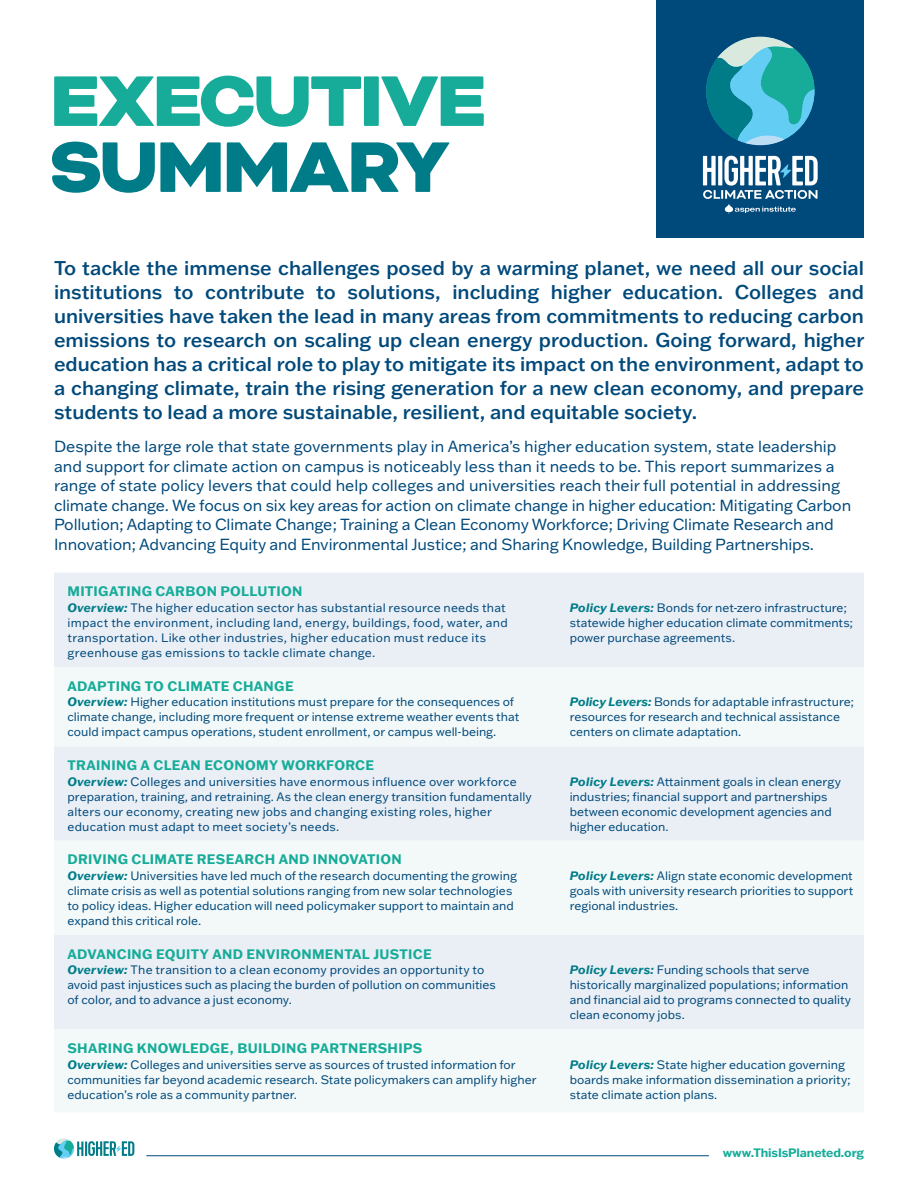
<style>
.page{position:relative;width:918px;height:1188px;background:#fff}
.page>*{position:absolute;margin:0;border:0;box-sizing:border-box;transform-origin:0 0}
.t1{font:900 82.5px "Bicyclette";letter-spacing:-.035em;color:#16ac99}
.t2{font:900 82.5px "Bicyclette";letter-spacing:-.04em;color:#007c89}
.t3{font:500 19.5px/24px "Franklin Gothic ATF";color:#00497b;text-align:justify}
.t4{font:15.75px/19.5px "Franklin Gothic ATF";letter-spacing:-.01em;color:#00497b}
.t5{font:700 13.5px "Franklin Gothic ATF";letter-spacing:.025em;color:#16ac99}
.t6{font:12px/15px "Franklin Gothic ATF";color:#00497b}
.t7{font:12px/15px "Franklin Gothic ATF";letter-spacing:.025em;color:#00497b}
.t8{font:700 12px "Franklin Gothic ATF";letter-spacing:-.01em;color:#16ac99}
.s1{font-weight:700;font-style:italic;color:#007c89}
</style>
<div class="page">
<div style="left:657px;top:0;width:207px;height:238px;background:#00497b"></div>
<svg style="left:706px;top:37px;width:109px;height:108px"></svg>
<svg style="left:703px;top:156px;width:115px;height:58px"></svg>
<div style="left:54px;top:573px;width:810px;height:94px;background:#eaeff5"></div>
<svg style="left:54px;top:667px;width:810px;height:445px;fill:#f3f9f8"></svg>
<hr style="left:146px;top:1155px;width:563px;height:1px;background:#00497b">
<svg style="left:54px;top:1139px;width:80px;height:20px"></svg>
<h1 class="t1" style="left:50px;top:52px;width:438px">EXECUTIVE</h1>
<h1 class="t2" style="left:50px;top:118px;width:402px">SUMMARY</h1>
<p class="t3" style="left:54px;top:256px;width:812px">To tackle the immense challenges posed by a warming planet, we need all our social institutions to contribute to solutions, including higher education. Colleges and universities have taken the lead in many areas from commitments to reducing carbon emissions to research on scaling up clean energy production. Going forward, higher education has a critical role to play to mitigate its impact on the environment, adapt to a changing climate, train the rising generation for a new clean economy, and prepare students to lead a more sustainable, resilient, and equitable society.</p>
<p class="t4" style="left:54px;top:436px;width:799px">Despite the large role that state governments play in America’s higher education system, state leadership and support for climate action on campus is noticeably less than it needs to be. This report summarizes a range of state policy levers that could help colleges and universities reach their full potential in addressing climate change. We focus on six key areas for action on climate change in higher education: Mitigating Carbon Pollution; Adapting to Climate Change; Training a Clean Economy Workforce; Driving Climate Research and Innovation; Advancing Equity and Environmental Justice; and Sharing Knowledge, Building Partnerships.</p>
<p class="t5" style="left:68px;top:582px;width:236px">MITIGATING CARBON POLLUTION</p>
<p class="t7" style="left:68px;top:600px;width:442px"><span class="s1">Overview:</span> The higher education sector has substantial resource needs that impact the environment, including land, energy, buildings, food, water, and transportation. Like other industries, higher education must reduce its greenhouse gas emissions to tackle climate change.</p>
<p class="t6" style="left:570px;top:600px;width:285px"><span class="s1">Policy Levers:</span> Bonds for net-zero infrastructure; statewide higher education climate commitments; power purchase agreements.</p>
<p class="t5" style="left:68px;top:677px;width:228px">ADAPTING TO CLIMATE CHANGE</p>
<p class="t6" style="left:67px;top:694px;width:453px"><span class="s1">Overview:</span> Higher education institutions must prepare for the consequences of climate change, including more frequent or intense extreme weather events that could impact campus operations, student enrollment, or campus well-being.</p>
<p class="t6" style="left:570px;top:694px;width:286px"><span class="s1">Policy Levers:</span> Bonds for adaptable infrastructure; resources for research and technical assistance centers on climate adaptation.</p>
<p class="t5" style="left:68px;top:756px;width:308px">TRAINING A CLEAN ECONOMY WORKFORCE</p>
<p class="t6" style="left:68px;top:774px;width:466px"><span class="s1">Overview:</span> Colleges and universities have enormous influence over workforce preparation, training, and retraining. As the clean energy transition fundamentally alters our economy, creating new jobs and changing existing roles, higher education must adapt to meet society’s needs.</p>
<p class="t6" style="left:570px;top:774px;width:273px"><span class="s1">Policy Levers:</span> Attainment goals in clean energy industries; financial support and partnerships between economic development agencies and higher education.</p>
<p class="t5" style="left:68px;top:850px;width:336px">DRIVING CLIMATE RESEARCH AND INNOVATION</p>
<p class="t6" style="left:67px;top:868px;width:451px"><span class="s1">Overview:</span> Universities have led much of the research documenting the growing climate crisis as well as potential solutions ranging from new solar technologies to policy ideas. Higher education will need policymaker support to maintain and expand this critical role.</p>
<p class="t6" style="left:570px;top:868px;width:285px;text-align:justify"><span class="s1">Policy Levers:</span> Align state economic development goals with university research priorities to support regional industries.</p>
<p class="t5" style="left:68px;top:945px;width:366px">ADVANCING EQUITY AND ENVIRONMENTAL JUSTICE</p>
<p class="t6" style="left:68px;top:962px;width:430px"><span class="s1">Overview:</span> The transition to a clean economy provides an opportunity to avoid past injustices such as placing the burden of pollution on communities of color, and to advance a just economy.</p>
<p class="t6" style="left:570px;top:962px;width:283px"><span class="s1">Policy Levers:</span> Funding schools that serve historically marginalized populations; information and financial aid to programs connected to quality clean economy jobs.</p>
<p class="t5" style="left:68px;top:1039px;width:356px">SHARING KNOWLEDGE, BUILDING PARTNERSHIPS</p>
<p class="t6" style="left:68px;top:1057px;width:470px"><span class="s1">Overview:</span> Colleges and universities serve as sources of trusted information for communities far beyond academic research. State policymakers can amplify higher education’s role as a community partner.</p>
<p class="t6" style="left:570px;top:1057px;width:283px"><span class="s1">Policy Levers:</span> State higher education governing boards make information dissemination a priority; state climate action plans.</p>
<p class="t8" style="left:723px;top:1144px;width:143px">www.ThisIsPlaneted.org</p>
</div>
